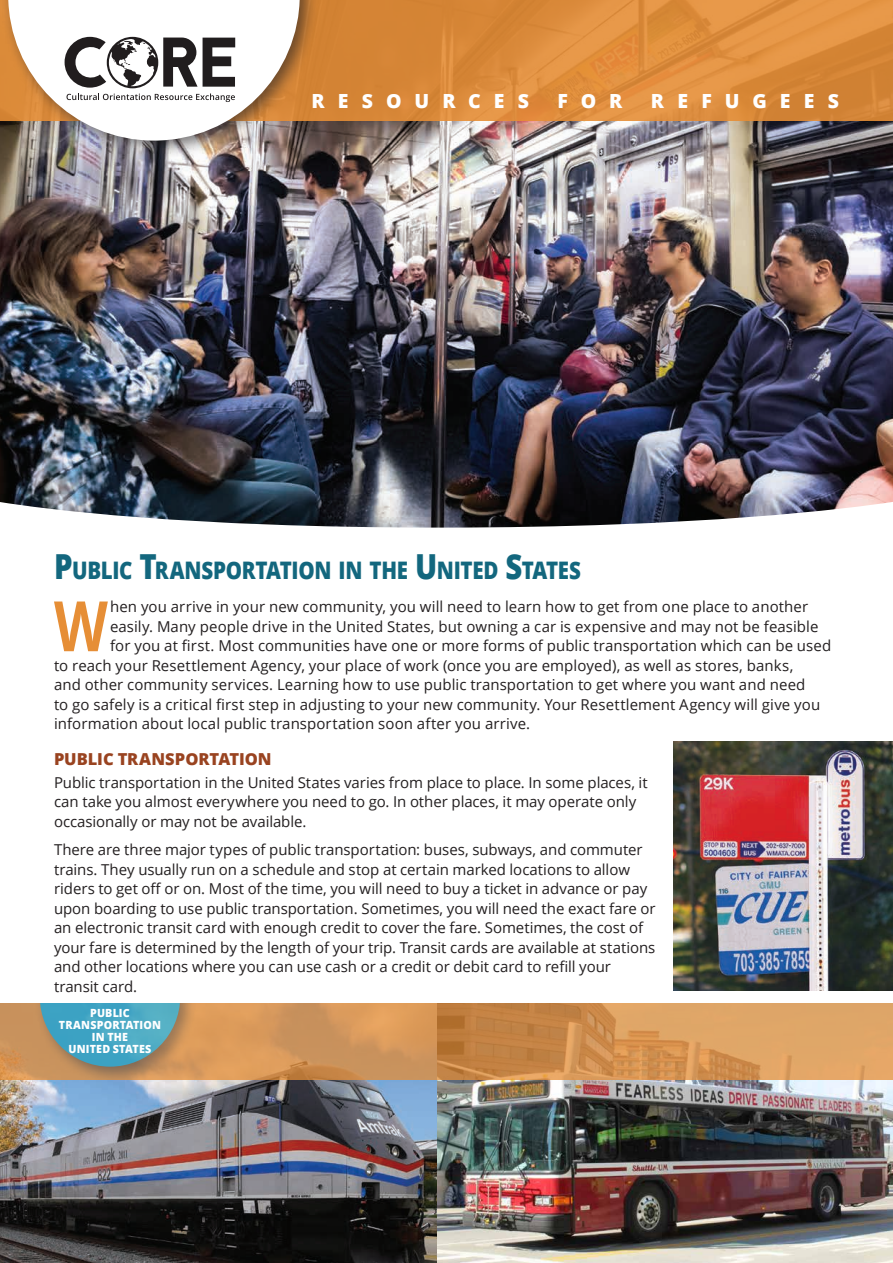
<style>
.page{position:relative;width:893px;height:1263px;background:#fff}
.page>*{position:absolute;margin:0;border:0;box-sizing:border-box;transform-origin:0 0}
.t1{font:700 69.6px "Open Sans";color:#e68e36;scale:.8 1}
.t2{font:800 24.15px "Open Sans";letter-spacing:-.01em;color:#13677e;scale:.85 1}
.t3{font:800 19.5px "Open Sans";letter-spacing:.665em;color:#fff}
.t4{font:800 16.5px "Open Sans";color:#994320}
.t5{font:15px/19.5px "Open Sans";color:#231f20}
.t6{font:800 11.25px/12px "Open Sans";letter-spacing:.015em;color:#fff;text-align:center;scale:.95 1}
.s1{font-size:34.5px}
</style>
<div class="page">
<img style="left:0;top:1080px;width:438px;height:183px">
<img style="left:0;top:121px;width:893px;height:407px">
<img style="left:438px;top:1080px;width:455px;height:183px">
<svg style="left:319px;top:0;width:574px;height:121px;background:#db8b3c"></svg>
<svg style="left:0;top:1003px;width:893px;height:77px;background:#d49658"></svg>
<div style="left:34px;top:1003px;width:164px;height:77px;background:#231f20;opacity:.5"></div>
<svg style="left:40px;top:1003px;width:140px;height:64px;background:#609faa"></svg>
<div style="left:0;top:0;width:319px;height:159px;background:#231f20;opacity:.6"></div>
<svg style="left:8px;top:0;width:292px;height:141px"></svg>
<img style="left:673px;top:741px;width:220px;height:249px">
<h3 class="t3" style="left:311px;top:86px;width:219px">RESOURCES</h3>
<h3 class="t3" style="left:557px;top:86px;width:67px">FOR</h3>
<h3 class="t3" style="left:651px;top:86px;width:189px">REFUGEES</h3>
<h2 class="t2" style="left:54px;top:552px;width:621px"><span class="s1">P</span>UBLIC <span class="s1">T</span>RANSPORTATION IN THE <span class="s1">U</span> NITED <span class="s1">S</span>TATES</h2>
<h1 class="t1" style="left:54px;top:577px;width:69px">W</h1>
<p class="t5" style="left:110px;top:597px;width:700px">hen you arrive in your new community, you will need to learn how to get from one place to another</p>
<p class="t5" style="left:110px;top:616px;width:710px">easily. Many people drive in the United States, but owning a car is expensive and may not be feasible</p>
<p class="t5" style="left:110px;top:636px;width:723px">for you at first. Most communities have one or more forms of public transportation which can be used</p>
<p class="t5" style="left:54px;top:655px;width:741px">to reach your Resettlement Agency, your place of work (once you are employed), as well as stores, banks,</p>
<p class="t5" style="left:54px;top:675px;width:753px">and other community services. Learning how to use public transportation to get where you want and need</p>
<p class="t5" style="left:54px;top:694px;width:768px">to go safely is a critical first step in adjusting to your new community. Your Resettlement Agency will give you</p>
<p class="t5" style="left:54px;top:714px;width:478px">information about local public transportation soon after you arrive.</p>
<p class="t4" style="left:54px;top:747px;width:219px">PUBLIC TRANSPORTATION</p>
<p class="t5" style="left:54px;top:772px;width:595px">Public transportation in the United States varies from place to place. In some places, it can take you almost everywhere you need to go. In other places, it may operate only occasionally or may not be available.</p>
<p class="t5" style="left:54px;top:840px;width:603px">There are three major types of public transportation: buses, subways, and commuter trains. They usually run on a schedule and stop at certain marked locations to allow riders to get off or on. Most of the time, you will need to buy a ticket in advance or pay upon boarding to use public transportation. Sometimes, you will need the exact fare or an electronic transit card with enough credit to cover the fare. Sometimes, the cost of your fare is determined by the length of your trip. Transit cards are available at stations and other locations where you can use cash or a credit or debit card to refill your transit card.</p>
<p class="t6" style="left:59px;top:1006px;width:109px">PUBLIC<br>TRANSPORTATION<br>IN THE<br>UNITED STATES</p>
</div>
